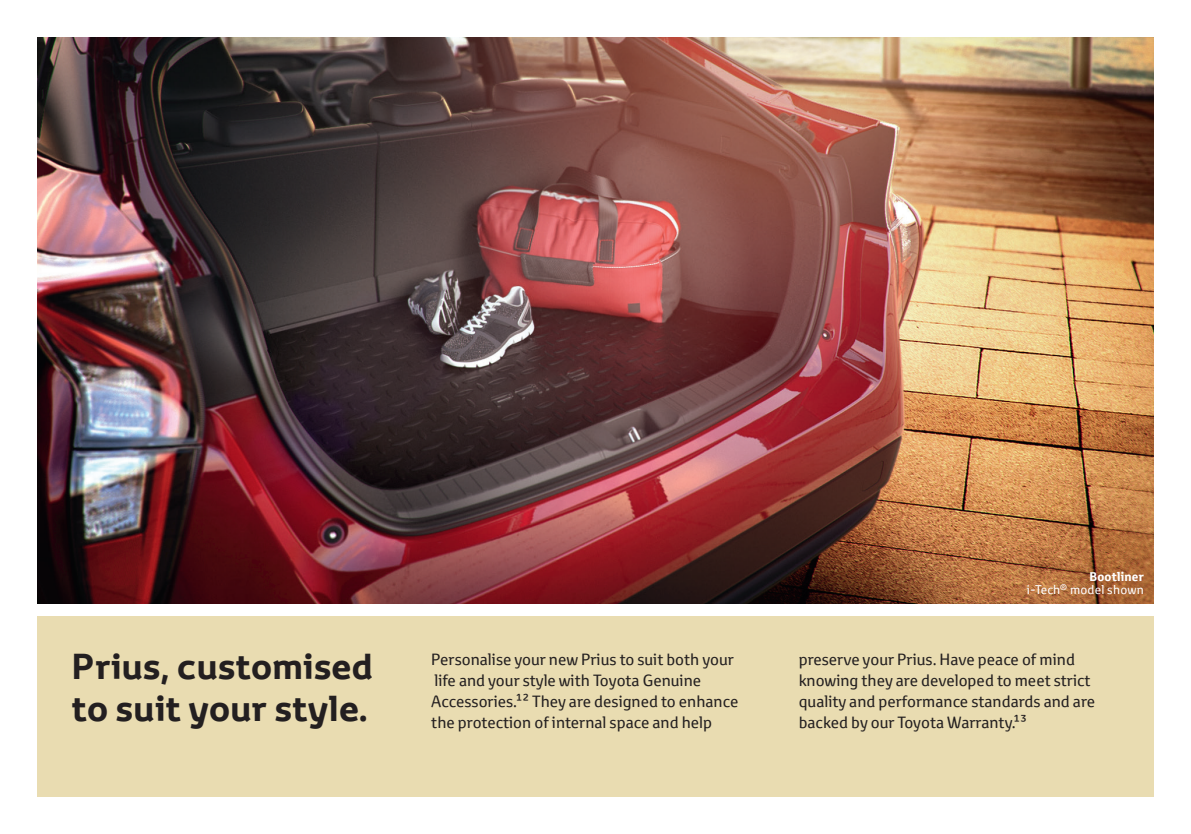
<style>
.page{position:relative;width:1191px;height:834px;background:#fff}
.page>*{position:absolute;margin:0;border:0;box-sizing:border-box;transform-origin:0 0}
.t1{font:700 35px/42px "Toyota Display";letter-spacing:.01em;color:#231f20}
.t2{font:15.75px/21px "Toyota Text";color:#231f20}
.t3{font:12.25px "Toyota Text";letter-spacing:.015em;color:#fff}
.t4{font:700 12.25px "Toyota Text";letter-spacing:.015em;color:#fff}
</style>
<div class="page">
<div style="left:37px;top:616px;width:1116px;height:180px;background:#e9dcb1"></div>
<img style="left:37px;top:37px;width:1116px;height:566px">
<h1 class="t1" style="left:72px;top:644px;width:303px">Prius, customised to suit your style.</h1>
<p class="t4" style="left:1089px;top:568px;width:56px">Bootliner</p>
<p class="t3" style="left:1027px;top:581px;width:118px">i-Tech® model shown</p>
<p class="t2" style="left:431px;top:648px;width:308px">Personalise your new Prius to suit both your life and your style with Toyota Genuine Accessories.12 They are designed to enhance the protection of internal space and help</p>
<p class="t2" style="left:798px;top:648px;width:298px">preserve your Prius. Have peace of mind knowing they are developed to meet strict quality and performance standards and are backed by our Toyota Warranty.13</p>
</div>
